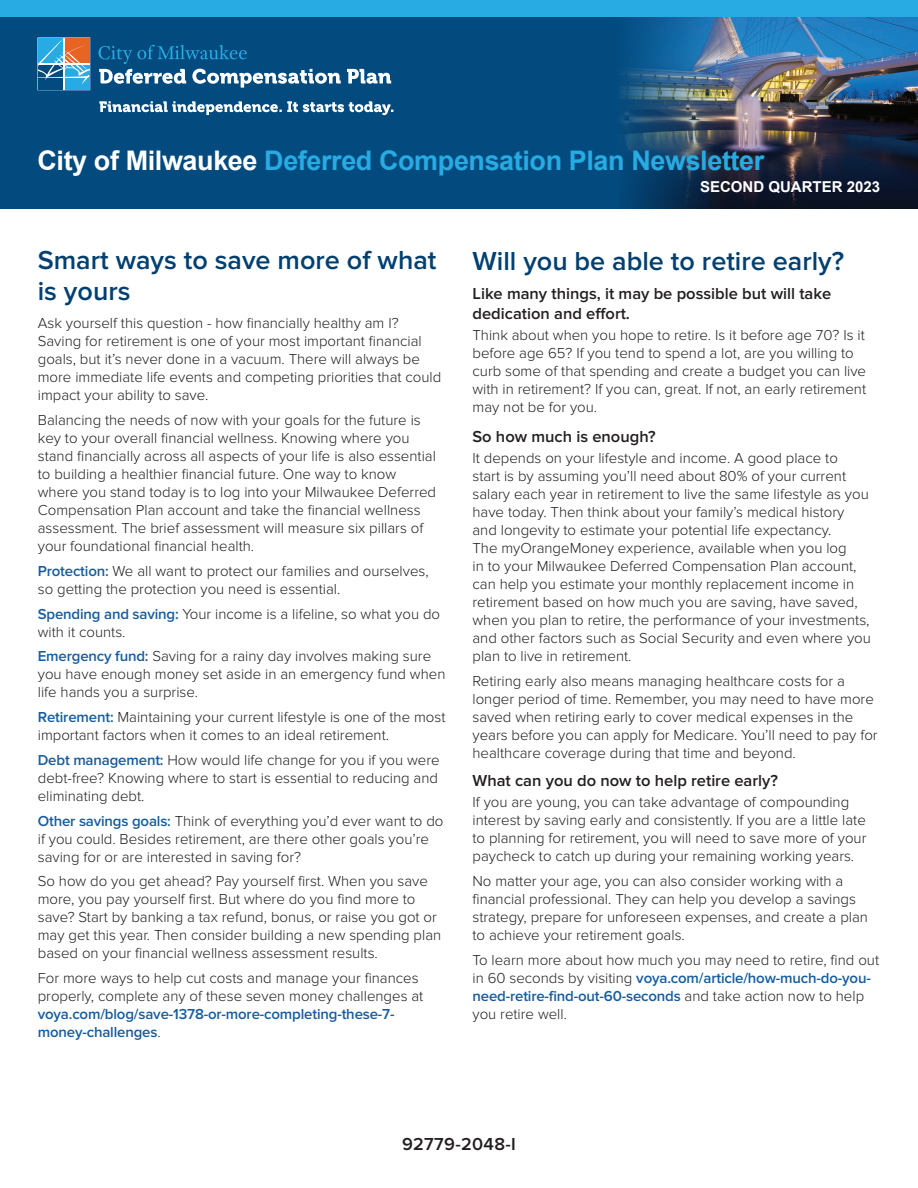
<style>
.page{position:relative;width:918px;height:1188px;background:#fff}
.page>*{position:absolute;margin:0;border:0;box-sizing:border-box;transform-origin:0 0}
.text{font:600 27px/31.5px "Proxima Nova";color:#004071}
.t1{font:700 27px "Arial";letter-spacing:-.015em;color:#27abe2}
.Text{font:600 18px "Proxima Nova";letter-spacing:.02em;color:#231f20}
.text-2{font:600 16.5px/19.5px "Proxima Nova";color:#231f20}
.text-3{font:300 15px/18px "Proxima Nova";color:#231f20}
.t2{font:700 15px "Arial";color:#fff}
.s1{color:#fff}
.s2{font-weight:600;color:#175d9e}
</style>
<div class="page">
<div style="left:0;top:0;width:918px;height:209px;background:#034b7f"></div>
<svg style="left:98px;top:45px;width:293px;height:43px"></svg>
<svg style="left:99px;top:101px;width:294px;height:14px"></svg>
<svg style="left:38px;top:38px;width:52px;height:52px"></svg>
<img style="left:621px;top:17px;width:297px;height:192px">
<div style="left:0;top:0;width:918px;height:17px;background:#27abe2"></div>
<p class="t1" style="left:38px;top:141px;width:728px"><span class="s1">City of Milwaukee</span> Deferred Compensation Plan Newsletter</p>
<p class="t2" style="left:700px;top:176px;width:182px">SECOND QUARTER 2023</p>
<p class="text" style="left:38px;top:245px;width:400px">Smart ways to save more of what is yours</p>
<p class="text-3" style="left:38px;top:315px;width:405px">Ask yourself this question - how financially healthy am I?<br>Saving for retirement is one of your most important financial goals, but it’s never done in a vacuum. There will always be more immediate life events and competing priorities that could impact your ability to save.</p>
<p class="text-3" style="left:38px;top:411px;width:400px">Balancing the needs of now with your goals for the future is key to your overall financial wellness. Knowing where you stand financially across all aspects of your life is also essential to building a healthier financial future. One way to know where you stand today is to log into your Milwaukee Deferred Compensation Plan account and take the financial wellness assessment. The brief assessment will measure six pillars of your foundational financial health.</p>
<p class="text-3" style="left:38px;top:562px;width:392px"><span class="s2">Protection:</span> We all want to protect our families and ourselves, so getting the protection you need is essential.</p>
<p class="text-3" style="left:38px;top:605px;width:404px"><span class="s2">Spending and saving:</span> Your income is a lifeline, so what you do with it counts.</p>
<p class="text-3" style="left:38px;top:648px;width:409px"><span class="s2">Emergency fund:</span> Saving for a rainy day involves making sure you have enough money set aside in an emergency fund when life hands you a surprise.</p>
<p class="text-3" style="left:38px;top:708px;width:409px"><span class="s2">Retirement:</span> Maintaining your current lifestyle is one of the most important factors when it comes to an ideal retirement.</p>
<p class="text-3" style="left:38px;top:751px;width:403px;text-align:justify"><span class="s2">Debt management:</span> How would life change for you if you were debt-free? Knowing where to start is essential to reducing and eliminating debt.</p>
<p class="text-3" style="left:38px;top:812px;width:407px"><span class="s2">Other savings goals:</span> Think of everything you’d ever want to do if you could. Besides retirement, are there other goals you’re saving for or are interested in saving for?</p>
<p class="text-3" style="left:38px;top:873px;width:405px">So how do you get ahead? Pay yourself first. When you save more, you pay yourself first. But where do you find more to save? Start by banking a tax refund, bonus, or raise you got or may get this year. Then consider building a new spending plan based on your financial wellness assessment results.</p>
<p class="text-3" style="left:38px;top:969px;width:387px">For more ways to help cut costs and manage your finances properly, complete any of these seven money challenges at <span class="s2">voya.com/blog/save-1378-or-more-completing-these-7- money-challenges</span>.</p>
<p class="text" style="left:472px;top:246px;width:373px">Will you be able to retire early?</p>
<p class="text-2" style="left:472px;top:285px;width:360px">Like many things, it may be possible but will take dedication and effort.</p>
<p class="text-3" style="left:472px;top:327px;width:395px">Think about when you hope to retire. Is it before age 70? Is it before age 65? If you tend to spend a lot, are you willing to curb some of that spending and create a budget you can live with in retirement? If you can, great. If not, an early retirement may not be for you.</p>
<p class="text-2" style="left:472px;top:427px;width:185px">So how much is enough?</p>
<p class="text-3" style="left:472px;top:449px;width:400px">It depends on your lifestyle and income. A good place to<br>start is by assuming you’ll need about 80% of your current salary each year in retirement to live the same lifestyle as you have today. Then think about your family’s medical history and longevity to estimate your potential life expectancy.<br>The myOrangeMoney experience, available when you log<br>in to your Milwaukee Deferred Compensation Plan account, can help you estimate your monthly replacement income in retirement based on how much you are saving, have saved, when you plan to retire, the performance of your investments, and other factors such as Social Security and even where you plan to live in retirement.</p>
<p class="text-3" style="left:472px;top:672px;width:407px">Retiring early also means managing healthcare costs for a longer period of time. Remember, you may need to have more saved when retiring early to cover medical expenses in the years before you can apply for Medicare. You’ll need to pay for healthcare coverage during that time and beyond.</p>
<p class="text-2" style="left:472px;top:771px;width:307px">What can you do now to help retire early?</p>
<p class="text-3" style="left:472px;top:793px;width:395px">If you are young, you can take advantage of compounding interest by saving early and consistently. If you are a little late to planning for retirement, you will need to save more of your paycheck to catch up during your remaining working years.</p>
<p class="text-3" style="left:472px;top:872px;width:397px">No matter your age, you can also consider working with a financial professional. They can help you develop a savings strategy, prepare for unforeseen expenses, and create a plan to achieve your retirement goals.</p>
<p class="text-3" style="left:472px;top:951px;width:408px">To learn more about how much you may need to retire, find out in 60 seconds by visiting <span class="s2">voya.com/article/how-much-do-you&shy;need-retire-find-out-60-seconds</span> and take action now to help you retire well.</p>
<p class="Text" style="left:402px;top:1134px;width:115px">92779-2048-I</p>
</div>
